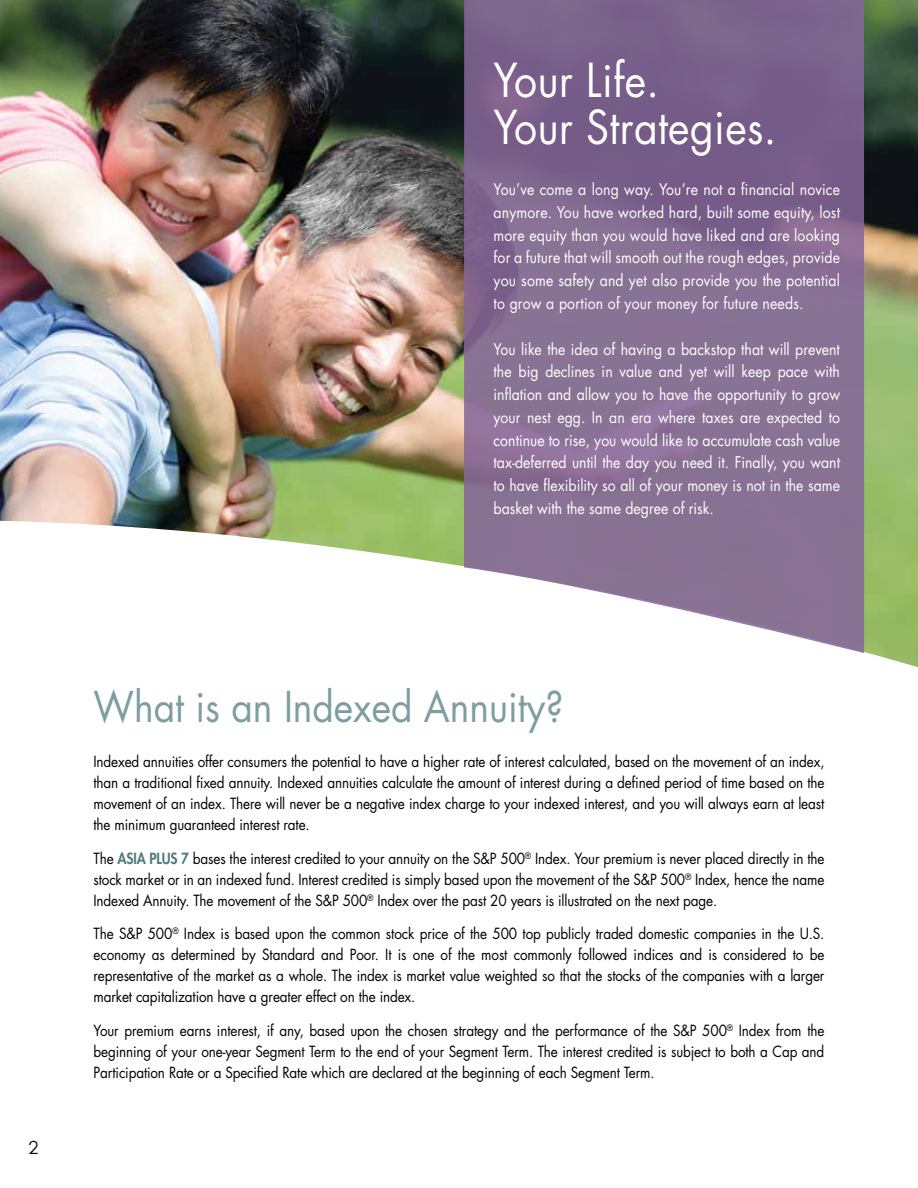
<style>
.page{position:relative;width:918px;height:1188px;background:#fff}
.page>*{position:absolute;margin:0;border:0;box-sizing:border-box;transform-origin:0 0}
.t1{font:45.6px/47px "Futura";letter-spacing:.01em;color:#fff;scale:.9 1}
.t2{font:41.25px "Futura";color:#7d9da1;scale:.9 1}
.t3{font:18px "Century Gothic";color:#000}
.t4{font:15.6px/22.8px "Futura";letter-spacing:.005em;color:#fff;text-align:justify;scale:.9 1}
.t5{font:15px/21px "Futura";letter-spacing:-.01em;color:#000;text-align:justify;scale:.9 1}
.s1{font-weight:800;color:#537b7f}
</style>
<div class="page">
<img style="left:0;top:0;width:918px;height:667px">
<svg style="left:464px;top:0;width:400px;height:653px;background:#8b7598"></svg>
<h1 class="t1" style="left:494px;top:58px;width:316px">Your Life.<br>Your Strategies.</h1>
<p class="t4" style="left:494px;top:178px;width:387px">You’ve come a long way. You’re not a financial novice anymore. You have worked hard, built some equity, lost more equity than you would have liked and are looking for a future that will smooth out the rough edges, provide you some safety and yet also provide you the potential to grow a portion of your money for future needs.</p>
<p class="t4" style="left:494px;top:338px;width:387px">You like the idea of having a backstop that will prevent the big declines in value and yet will keep pace with inflation and allow you to have the opportunity to grow your nest egg. In an era where taxes are expected to continue to rise, you would like to accumulate cash value tax-deferred until the day you need it. Finally, you want to have flexibility so all of your money is not in the same basket with the same degree of risk.</p>
<p class="t3" style="left:29px;top:1135px;width:11px">2</p>
<h2 class="t2" style="left:94px;top:680px;width:524px">What is an Indexed Annuity?</h2>
<p class="t5" style="left:94px;top:751px;width:814px">Indexed annuities offer consumers the potential to have a higher rate of interest calculated, based on the movement of an index, than a traditional fixed annuity. Indexed annuities calculate the amount of interest during a defined period of time based on the movement of an index. There will never be a negative index charge to your indexed interest, and you will always earn at least the minimum guaranteed interest rate.</p>
<p class="t5" style="left:94px;top:848px;width:814px">The <span class="s1">ASIA PLUS 7</span> bases the interest credited to your annuity on the S&amp;P 500<sup>®</sup> Index. Your premium is never placed directly in the stock market or in an indexed fund. Interest credited is simply based upon the movement of the S&amp;P 500<sup>®</sup> Index, hence the name Indexed Annuity. The movement of the S&amp;P 500<sup>®</sup> Index over the past 20 years is illustrated on the next page.</p>
<p class="t5" style="left:94px;top:924px;width:814px">The S&amp;P 500<sup>®</sup> Index is based upon the common stock price of the 500 top publicly traded domestic companies in the U.S. economy as determined by Standard and Poor. It is one of the most commonly followed indices and is considered to be representative of the market as a whole. The index is market value weighted so that the stocks of the companies with a larger market capitalization have a greater effect on the index.</p>
<p class="t5" style="left:94px;top:1020px;width:814px">Your premium earns interest, if any, based upon the chosen strategy and the performance of the S&amp;P 500<sup>®</sup> Index from the beginning of your one-year Segment Term to the end of your Segment Term. The interest credited is subject to both a Cap and Participation Rate or a Specified Rate which are declared at the beginning of each Segment Term.</p>
</div>
